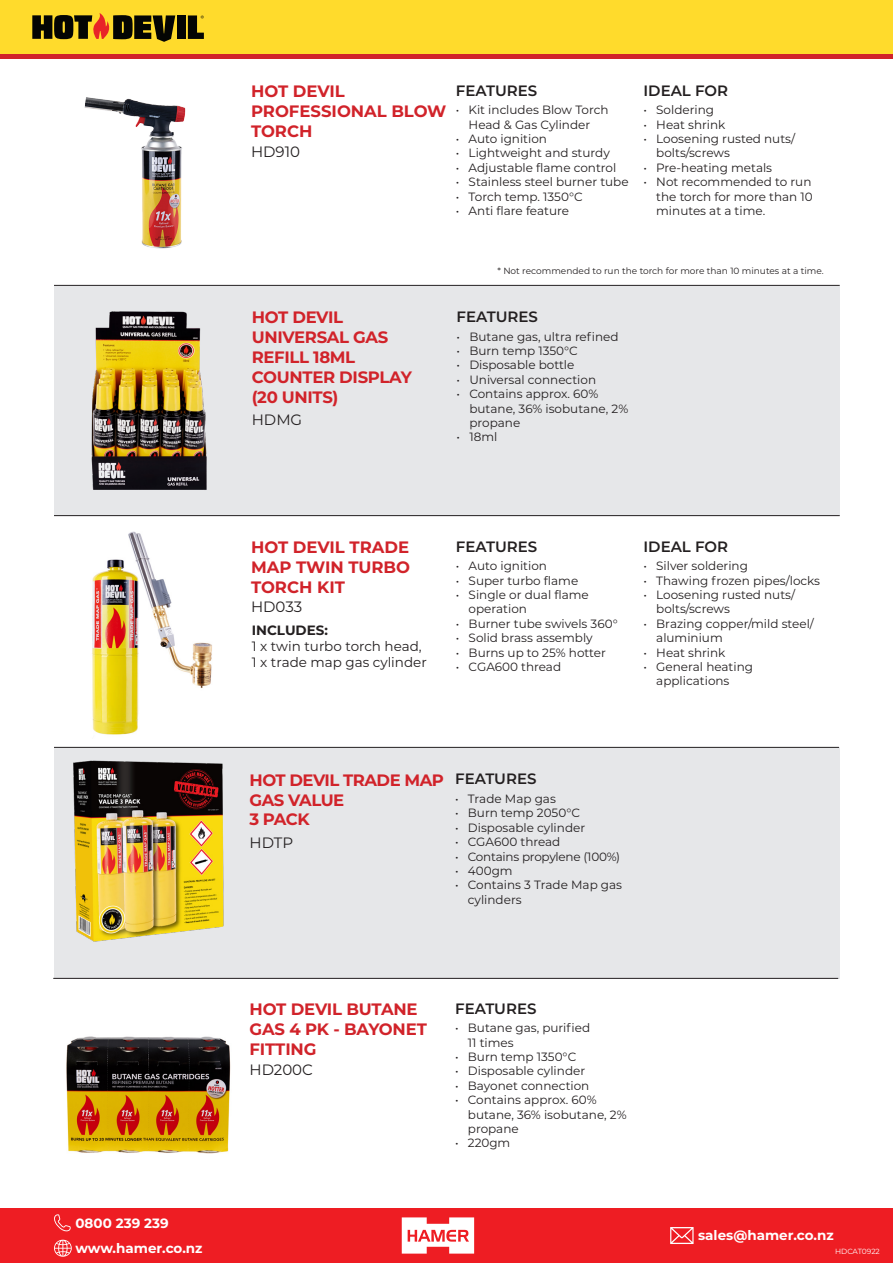
<style>
.page{position:relative;width:893px;height:1263px;background:#fff}
.page>*{position:absolute;margin:0;border:0;box-sizing:border-box;transform-origin:0 0}
.t1{font:700 16.5px/19.8px "Montserrat";letter-spacing:-.02em;color:#d1232a}
.t2{font:700 16.5px/19.8px "Montserrat";color:#d1232a}
.t3{font:600 15px "Montserrat";color:#231f20}
.t4{font:15px "Montserrat";color:#231f20}
.t5{font:13.5px/16.2px "Montserrat";color:#231f20}
.t6{font:700 13.5px "Montserrat";color:#fff}
.t7{font:700 13.5px "Montserrat";color:#231f20}
.t8{font:12px/14.4px "Montserrat";color:#231f20}
.t9{font:12px "Montserrat";letter-spacing:-.02em;color:#231f20}
.t10{font:9px "Montserrat";color:#231f20}
.t11{font:7.5px "Montserrat";color:#fff}
</style>
<div class="page">
<div style="left:54px;top:286px;width:786px;height:230px;background:#e6e7e9"></div>
<div style="left:54px;top:747px;width:786px;height:232px;background:#e6e7e9"></div>
<hr style="left:54px;top:285px;width:786px;height:1px;background:#231f20">
<hr style="left:54px;top:515px;width:786px;height:1px;background:#231f20">
<hr style="left:54px;top:747px;width:785px;height:1px;background:#231f20">
<hr style="left:53px;top:978px;width:785px;height:1px;background:#231f20">
<div style="left:0;top:1px;width:893px;height:53px;background:#ffdb2c"></div>
<hr style="left:0;top:55px;width:893px;height:4px;background:#d1232a">
<img style="left:84px;top:97px;width:102px;height:152px">
<img style="left:91px;top:311px;width:116px;height:179px">
<img style="left:92px;top:531px;width:120px;height:204px">
<img style="left:73px;top:760px;width:151px;height:182px">
<img style="left:66px;top:1036px;width:165px;height:118px">
<div style="left:177px;top:15px;width:8px;height:24px;background:#040503"></div>
<svg style="left:32px;top:13px;width:143px;height:29px"></svg>
<svg style="left:188px;top:15px;width:16px;height:24px"></svg>
<div style="left:0;top:1208px;width:893px;height:55px;background:#ee1d23"></div>
<svg style="left:402px;top:1217px;width:72px;height:36px"></svg>
<svg style="left:54px;top:1214px;width:17px;height:17px"></svg>
<svg style="left:54px;top:1240px;width:18px;height:17px"></svg>
<svg style="left:670px;top:1227px;width:24px;height:17px"></svg>
<p class="t6" style="left:75px;top:1213px;width:95px">0800 239 239</p>
<p class="t6" style="left:75px;top:1238px;width:129px">www.hamer.co.nz</p>
<p class="t2" style="left:251px;top:80px;width:197px">HOT DEVIL<br>PROFESSIONAL BLOW<br>TORCH</p>
<p class="t4" style="left:251px;top:141px;width:51px">HD910</p>
<p class="t3" style="left:456px;top:80px;width:83px">FEATURES</p>
<p class="t8" style="left:456px;top:102px;width:154px;text-align:center">• Kit includes Blow Torch<br>Head &amp; Gas Cylinder</p>
<p class="t8" style="left:456px;top:131px;width:93px">• Auto ignition</p>
<p class="t8" style="left:456px;top:146px;width:155px">• Lightweight and sturdy</p>
<p class="t8" style="left:456px;top:160px;width:162px">• Adjustable flame control</p>
<p class="t8" style="left:456px;top:174px;width:174px">• Stainless steel burner tube</p>
<p class="t8" style="left:456px;top:189px;width:128px">• Torch temp. 1350°C</p>
<p class="t8" style="left:456px;top:203px;width:115px">• Anti flare feature</p>
<p class="t3" style="left:643px;top:80px;width:86px">IDEAL FOR</p>
<p class="t8" style="left:643px;top:102px;width:72px">• Soldering</p>
<p class="t8" style="left:643px;top:117px;width:83px">• Heat shrink</p>
<p class="t8" style="left:656px;top:131px;width:140px;text-indent:-13px">• Loosening rusted nuts/ bolts/screws</p>
<p class="t8" style="left:643px;top:160px;width:130px">• Pre-heating metals</p>
<p class="t8" style="left:656px;top:174px;width:158px;text-align:justify;text-indent:-13px">• Not recommended to run the torch for more than 10 minutes at a time.</p>
<p class="t1" style="left:252px;top:307px;width:162px">HOT DEVIL<br>UNIVERSAL GAS<br>REFILL 18ML<br>COUNTER DISPLAY (20 UNITS)</p>
<p class="t4" style="left:252px;top:409px;width:52px">HDMG</p>
<p class="t10" style="left:497px;top:265px;width:328px">* Not recommended to run the torch for more than 10 minutes at a time.</p>
<p class="t3" style="left:457px;top:306px;width:83px">FEATURES</p>
<p class="t8" style="left:457px;top:329px;width:164px">• Butane gas, ultra refined</p>
<p class="t8" style="left:457px;top:343px;width:123px">• Burn temp 1350°C</p>
<p class="t8" style="left:457px;top:358px;width:119px">• Disposable bottle</p>
<p class="t8" style="left:457px;top:372px;width:141px">• Universal connection</p>
<p class="t8" style="left:469px;top:386px;width:160px;text-indent:-13px">• Contains approx. 60% butane, 36% isobutane, 2% propane</p>
<p class="t8" style="left:457px;top:430px;width:42px">• 18ml</p>
<p class="t1" style="left:251px;top:536px;width:161px;text-align:justify">HOT DEVIL TRADE MAP TWIN TURBO TORCH KIT</p>
<p class="t4" style="left:251px;top:596px;width:53px">HD033</p>
<p class="t7" style="left:252px;top:620px;width:78px">INCLUDES:</p>
<p class="t5" style="left:252px;top:638px;width:177px">1 x twin turbo torch head,<br>1 x trade map gas cylinder</p>
<p class="t3" style="left:456px;top:535px;width:83px">FEATURES</p>
<p class="t8" style="left:456px;top:558px;width:93px">• Auto ignition</p>
<p class="t8" style="left:456px;top:573px;width:124px">• Super turbo flame</p>
<p class="t8" style="left:469px;top:587px;width:122px;text-indent:-13px">• Single or dual flame operation</p>
<p class="t8" style="left:456px;top:616px;width:163px">• Burner tube swivels 360°</p>
<p class="t8" style="left:456px;top:630px;width:138px">• Solid brass assembly</p>
<p class="t8" style="left:456px;top:645px;width:152px">• Burns up to 25% hotter</p>
<p class="t8" style="left:456px;top:659px;width:107px">• CGA600 thread</p>
<p class="t3" style="left:643px;top:535px;width:86px">IDEAL FOR</p>
<p class="t8" style="left:643px;top:558px;width:106px">• Silver soldering</p>
<p class="t8" style="left:643px;top:573px;width:178px">• Thawing frozen pipes/locks</p>
<p class="t8" style="left:656px;top:587px;width:140px;text-indent:-13px">• Loosening rusted nuts/ bolts/screws</p>
<p class="t8" style="left:656px;top:616px;width:159px;text-indent:-13px">• Brazing copper/mild steel/ aluminium</p>
<p class="t8" style="left:643px;top:645px;width:83px">• Heat shrink</p>
<p class="t8" style="left:656px;top:659px;width:98px;text-indent:-13px">• General heating applications</p>
<p class="t1" style="left:249px;top:769px;width:196px">HOT DEVIL TRADE MAP<br>GAS VALUE<br>3 PACK</p>
<p class="t4" style="left:249px;top:833px;width:45px">HDTP</p>
<p class="t3" style="left:455px;top:768px;width:83px">FEATURES</p>
<p class="t8" style="left:455px;top:791px;width:102px">• Trade Map gas</p>
<p class="t8" style="left:455px;top:805px;width:127px">• Burn temp 2050°C</p>
<p class="t8" style="left:455px;top:820px;width:132px">• Disposable cylinder</p>
<p class="t8" style="left:455px;top:834px;width:107px">• CGA600 thread</p>
<p class="t9" style="left:455px;top:848px;width:167px">• Contains propylene (100%)</p>
<p class="t8" style="left:455px;top:863px;width:59px">• 400gm</p>
<p class="t8" style="left:468px;top:877px;width:156px;text-indent:-13px">• Contains 3 Trade Map gas cylinders</p>
<p class="t1" style="left:249px;top:998px;width:179px">HOT DEVIL BUTANE<br>GAS 4 PK - BAYONET<br>FITTING</p>
<p class="t4" style="left:249px;top:1060px;width:65px">HD200C</p>
<p class="t3" style="left:455px;top:997px;width:83px">FEATURES</p>
<p class="t8" style="left:468px;top:1020px;width:124px;text-indent:-13px">• Butane gas, purified<br>11 times</p>
<p class="t8" style="left:455px;top:1049px;width:123px">• Burn temp 1350°C</p>
<p class="t8" style="left:455px;top:1063px;width:132px">• Disposable cylinder</p>
<p class="t8" style="left:455px;top:1078px;width:136px">• Bayonet connection</p>
<p class="t8" style="left:468px;top:1092px;width:160px;text-indent:-13px">• Contains approx. 60% butane, 36% isobutane, 2% propane</p>
<p class="t8" style="left:455px;top:1135px;width:57px">• 220gm</p>
<p class="t6" style="left:698px;top:1226px;width:137px">sales@hamer.co.nz</p>
<p class="t11" style="left:835px;top:1246px;width:46px">HDCAT0922</p>
</div>
